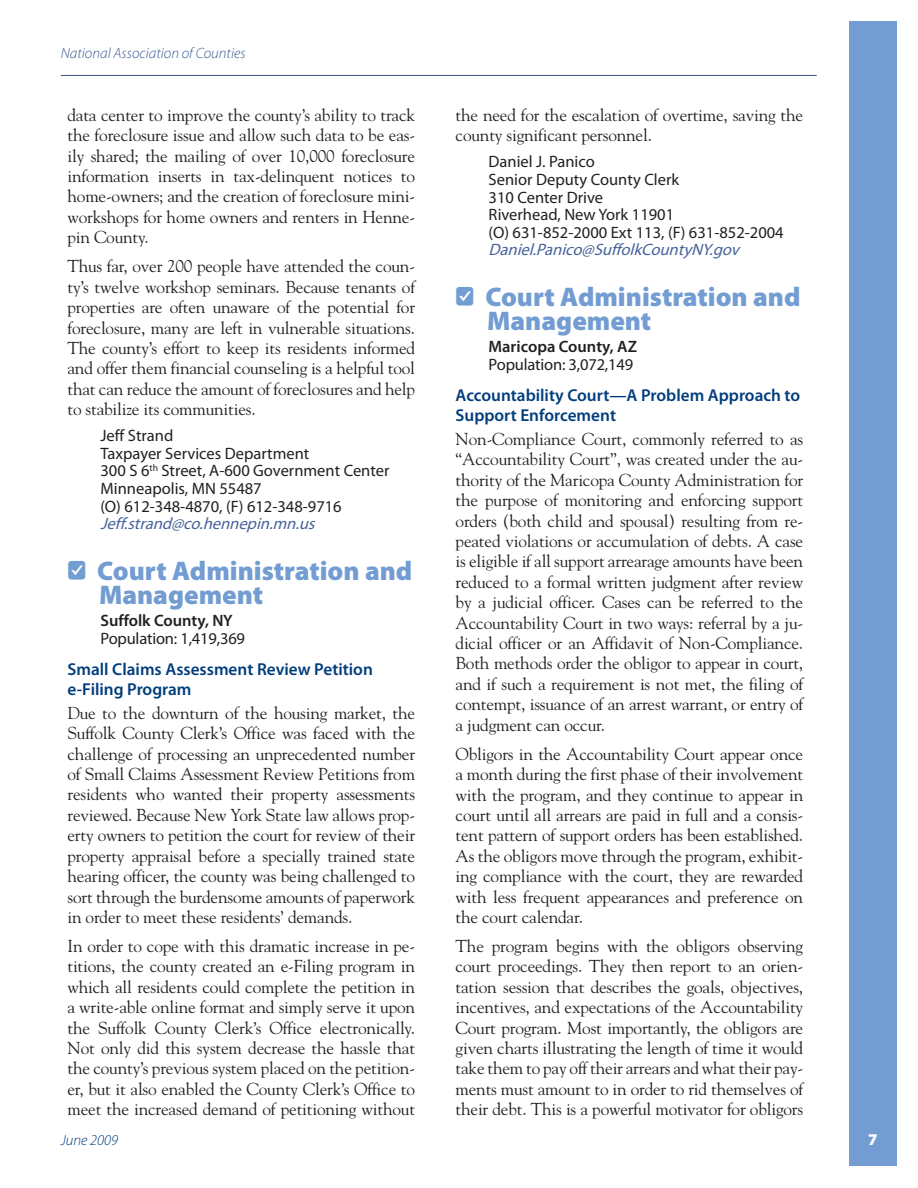
<style>
.page{position:relative;width:918px;height:1188px;background:#fff}
.page>*{position:absolute;margin:0;border:0;box-sizing:border-box;transform-origin:0 0}
.t1{font:900 27px/24px "Myriad Pro";color:#739dd2}
.t2{font:17.25px/20.4px "Goudy Std";letter-spacing:-.01em;color:#231f20;text-align:justify}
.t3{font:600 17.25px/20.7px "Myriad Pro";color:#003d7d}
.t4{font:16.5px/17.5px "Myriad Pro";color:#231f20}
.t5{font:900 16.5px "Myriad Pro";color:#fff}
.t6{font:italic 300 15px "Myriad Pro";color:#3b5b94}
.t7{font:italic 300 15px "Myriad Pro";color:#003d7d}
.s1{font-style:italic;color:#48639b}
.s2{font-weight:600}
</style>
<div class="page">
<div style="left:849px;top:22px;width:47px;height:1144px;background:#739dd2"></div>
<hr style="left:61px;top:75px;width:756px;height:1px;background:#325691">
<p class="t6" style="left:61px;top:47px;width:186px">National Association of Counties</p>
<p class="t2" style="left:68px;top:106px;width:349px">data center to improve the county’s ability to track the foreclosure issue and allow such data to be eas&shy;ily shared; the mailing of over 10,000 foreclosure information inserts in tax-delinquent notices to home-owners; and the creation of foreclosure mini&shy;workshops for home owners and renters in Henne&shy;pin County.</p>
<p class="t2" style="left:68px;top:257px;width:349px">Thus far, over 200 people have attended the coun&shy;ty’s twelve workshop seminars. Because tenants of properties are often unaware of the potential for foreclosure, many are left in vulnerable situations.<br>The county’s effort to keep its residents informed and offer them financial counseling is a helpful tool that can reduce the amount of foreclosures and help to stabilize its communities.</p>
<p class="t4" style="left:100px;top:428px;width:291px">Jeff Strand<br>Taxpayer Services Department<br>300 S 6<sup>th</sup> Street, A-600 Government Center<br>Minneapolis, MN 55487<br>(O) 612-348-4870, (F) 612-348-9716<br><span class="s1">Jeff.strand@co.hennepin.mn.us</span></p>
<p class="t1" style="left:99px;top:561px;width:315px;text-indent:-32px"><sup>u</sup> Court Administration and<br>Management</p>
<p class="t4" style="left:100px;top:613px;width:146px;line-height:18px"><span class="s2">Suffolk County, NY<br></span>Population: 1,419,369</p>
<p class="t3" style="left:68px;top:660px;width:307px">Small Claims Assessment Review Petition e-Filing Program</p>
<p class="t2" style="left:68px;top:704px;width:349px">Due to the downturn of the housing market, the Suffolk County Clerk’s Office was faced with the challenge of processing an unprecedented number of Small Claims Assessment Review Petitions from residents who wanted their property assessments reviewed. Because New York State law allows prop&shy;erty owners to petition the court for review of their property appraisal before a specially trained state hearing officer, the county was being challenged to sort through the burdensome amounts of paperwork in order to meet these residents’ demands.</p>
<p class="t2" style="left:68px;top:937px;width:349px">In order to cope with this dramatic increase in pe&shy;titions, the county created an e-Filing program in which all residents could complete the petition in a write-able online format and simply serve it upon the Suffolk County Clerk’s Office electronically.<br>Not only did this system decrease the hassle that the county’s previous system placed on the petition&shy;er, but it also enabled the County Clerk’s Office to meet the increased demand of petitioning without</p>
<p class="t2" style="left:456px;top:106px;width:349px">the need for the escalation of overtime, saving the county significant personnel.</p>
<p class="t4" style="left:489px;top:154px;width:297px">Daniel J. Panico<br>Senior Deputy County Clerk<br>310 Center Drive<br>Riverhead, New York 11901<br>(O) 631-852-2000 Ext 113, (F) 631-852-2004<br><span class="s1">Daniel.Panico@SuffolkCountyNY.gov</span></p>
<p class="t1" style="left:487px;top:287px;width:315px;text-indent:-32px"><sup>u</sup> Court Administration and<br>Management</p>
<p class="t4" style="left:489px;top:339px;width:150px;line-height:18px"><span class="s2">Maricopa County, AZ<br></span>Population: 3,072,149</p>
<p class="t3" style="left:456px;top:386px;width:346px">Accountability Court—A Problem Approach to<br>Support Enforcement</p>
<p class="t2" style="left:456px;top:430px;width:349px">Non-Compliance Court, commonly referred to as “Accountability Court”, was created under the au&shy;thority of the Maricopa County Administration for the purpose of monitoring and enforcing support orders (both child and spousal) resulting from re&shy;peated violations or accumulation of debts. A case is eligible if all support arrearage amounts have been reduced to a formal written judgment after review by a judicial officer. Cases can be referred to the Accountability Court in two ways: referral by a ju&shy;dicial officer or an Affidavit of Non-Compliance.<br>Both methods order the obligor to appear in court, and if such a requirement is not met, the filing of contempt, issuance of an arrest warrant, or entry of a judgment can occur.</p>
<p class="t2" style="left:456px;top:745px;width:349px">Obligors in the Accountability Court appear once a month during the first phase of their involvement with the program, and they continue to appear in court until all arrears are paid in full and a consis&shy;tent pattern of support orders has been established.<br>As the obligors move through the program, exhibit&shy;ing compliance with the court, they are rewarded with less frequent appearances and preference on the court calendar.</p>
<p class="t2" style="left:456px;top:937px;width:349px">The program begins with the obligors observing court proceedings. They then report to an orien&shy;tation session that describes the goals, objectives, incentives, and expectations of the Accountability Court program. Most importantly, the obligors are given charts illustrating the length of time it would take them to pay off their arrears and what their pay&shy;ments must amount to in order to rid themselves of their debt. This is a powerful motivator for obligors</p>
<p class="t7" style="left:61px;top:1134px;width:59px">June 2009</p>
<p class="t5" style="left:868px;top:1133px;width:11px">7</p>
</div>
